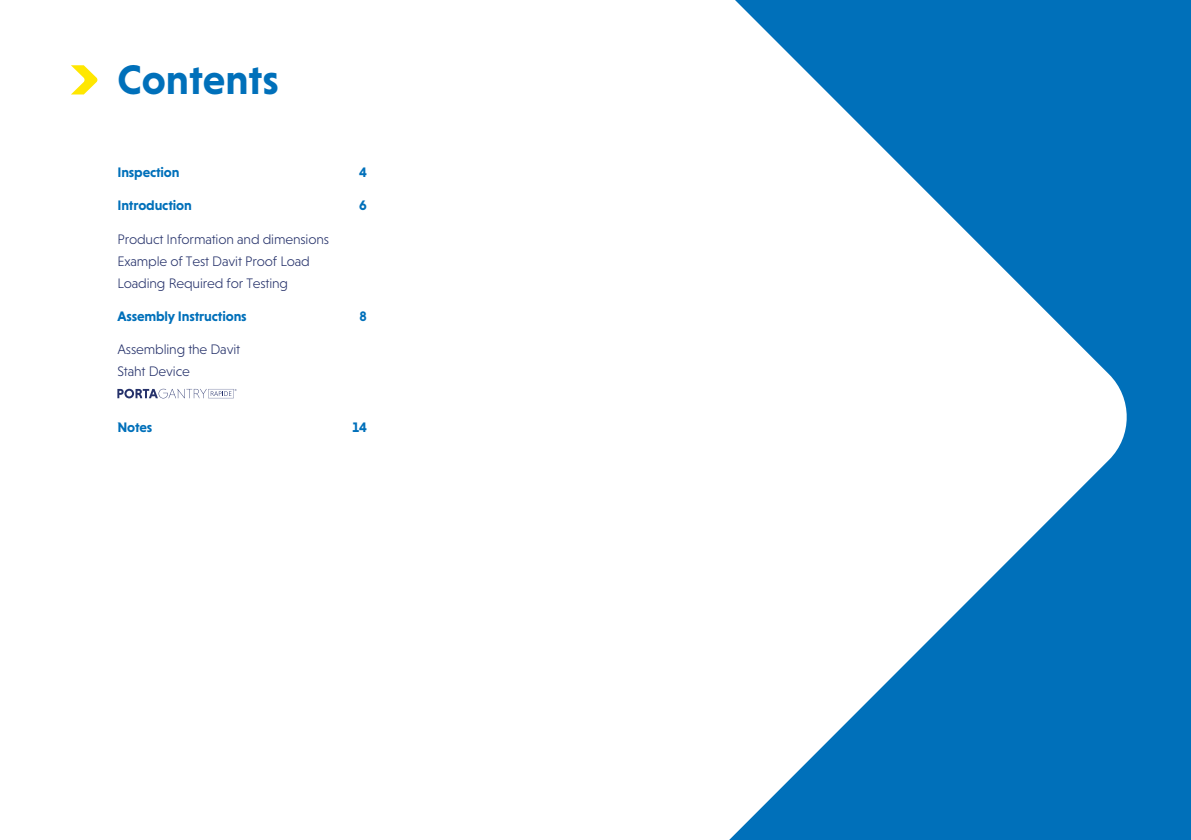
<style>
.page{position:relative;width:1191px;height:840px;background:#fff}
.page>*{position:absolute;margin:0;border:0;box-sizing:border-box;transform-origin:0 0}
.t1{font:700 42px "Niveau Grotesk";color:#0070ba}
.t2{font:300 14px/22px "Niveau Grotesk";letter-spacing:-.01em;color:#25316a}
.t3{font:700 14px "Niveau Grotesk";letter-spacing:-.01em;color:#0070ba}
</style>
<div class="page">
<svg style="left:730px;top:0;width:461px;height:839px;fill:#0070ba"></svg>
<svg style="left:117px;top:388px;width:120px;height:10px"></svg>
<svg style="left:71px;top:65px;width:27px;height:29px"></svg>
<h1 class="t1" style="left:117px;top:55px;width:163px">Contents</h1>
<p class="t3" style="left:117px;top:164px;width:64px">Inspection</p>
<p class="t3" style="left:359px;top:164px;width:9px">4</p>
<p class="t3" style="left:117px;top:197px;width:76px">Introduction</p>
<p class="t3" style="left:359px;top:197px;width:9px">6</p>
<p class="t2" style="left:117px;top:227px;width:213px">Product Information and dimensions<br>Example of Test Davit Proof Load<br>Loading Required for Testing</p>
<p class="t3" style="left:117px;top:308px;width:131px">Assembly Instructions</p>
<p class="t3" style="left:359px;top:308px;width:9px">8</p>
<p class="t2" style="left:117px;top:338px;width:124px">Assembling the Davit<br>Staht Device</p>
<p class="t3" style="left:117px;top:418px;width:37px">Notes</p>
<p class="t3" style="left:352px;top:418px;width:16px">14</p>
</div>
